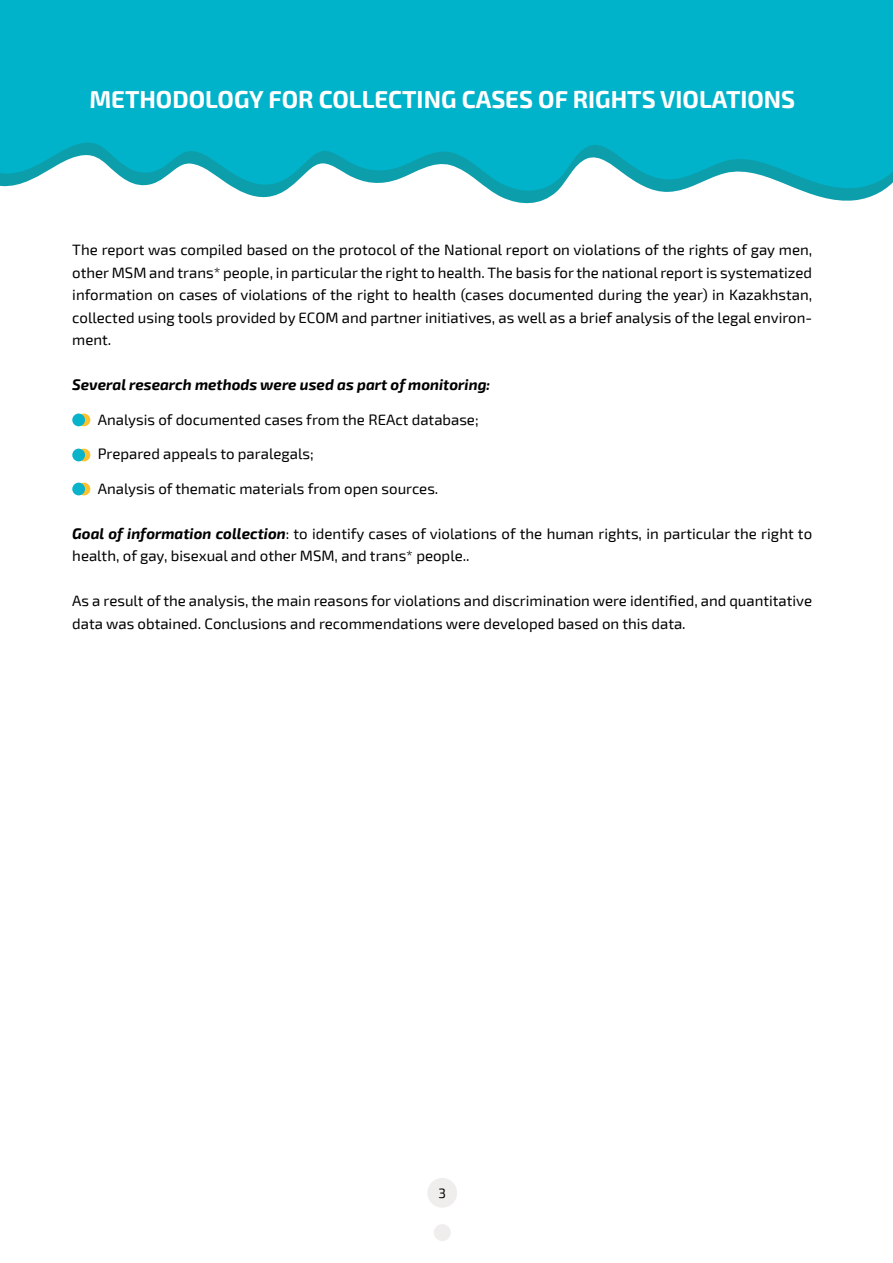
<style>
.page{position:relative;width:893px;height:1263px;background:#fff}
.page>*{position:absolute;margin:0;border:0;box-sizing:border-box;transform-origin:0 0}
.t1{font:700 24px "Exo 2";color:#fff}
.t2{font:15px/22.5px "Exo 2";color:#000}
.t3{font:italic 700 15px "Exo 2";color:#000}
.t4{font:13.5px "Exo 2";color:#000}
.s1{font-weight:700;font-style:italic}
</style>
<div class="page">
<div style="left:427px;top:1178px;width:30px;height:30px;background:#efeeed;border-radius:50%"></div>
<div style="left:434px;top:1224px;width:17px;height:17px;background:#efeeed;border-radius:50%"></div>
<svg style="left:245px;top:193px;width:633px;height:11px"></svg>
<svg style="left:0;top:0;width:893px;height:193px;background:#13b7cb"></svg>
<div style="left:78px;top:414px;width:12px;height:12px;background:#fec22c;border-radius:50%"></div>
<div style="left:78px;top:449px;width:12px;height:12px;background:#fec22c;border-radius:50%"></div>
<div style="left:78px;top:483px;width:12px;height:12px;background:#fec22c;border-radius:50%"></div>
<div style="left:72px;top:414px;width:13px;height:12px;background:#09b3ca;border-radius:50%"></div>
<div style="left:72px;top:449px;width:13px;height:12px;background:#09b3ca;border-radius:50%"></div>
<div style="left:72px;top:483px;width:13px;height:12px;background:#09b3ca;border-radius:50%"></div>
<h1 class="t1" style="left:89px;top:85px;width:707px">METHODOLOGY FOR COLLECTING CASES OF RIGHTS VIOLATIONS</h1>
<p class="t2" style="left:72px;top:239px;width:741px;text-align:justify">The report was compiled based on the protocol of the National report on violations of the rights of gay men, other MSM and trans* people, in particular the right to health. The basis for the national report is systematized information on cases of violations of the right to health (cases documented during the year) in Kazakhstan, collected using tools provided by ECOM and partner initiatives, as well as a brief analysis of the legal environ&shy;ment.</p>
<p class="t3" style="left:72px;top:376px;width:420px">Several research methods were used as part of monitoring:</p>
<p class="t2" style="left:98px;top:408px;width:382px">Analysis of documented cases from the REAct database;</p>
<p class="t2" style="left:98px;top:443px;width:217px">Prepared appeals to paralegals;</p>
<p class="t2" style="left:98px;top:477px;width:342px">Analysis of thematic materials from open sources.</p>
<p class="t2" style="left:72px;top:522px;width:741px"><span class="s1">Goal of information collection</span>: to identify cases of violations of the human rights, in particular the right to health, of gay, bisexual and other MSM, and trans* people..</p>
<p class="t2" style="left:72px;top:590px;width:741px">As a result of the analysis, the main reasons for violations and discrimination were identified, and quantitative data was obtained. Conclusions and recommendations were developed based on this data.</p>
<p class="t4" style="left:438px;top:1185px;width:9px">3</p>
</div>
